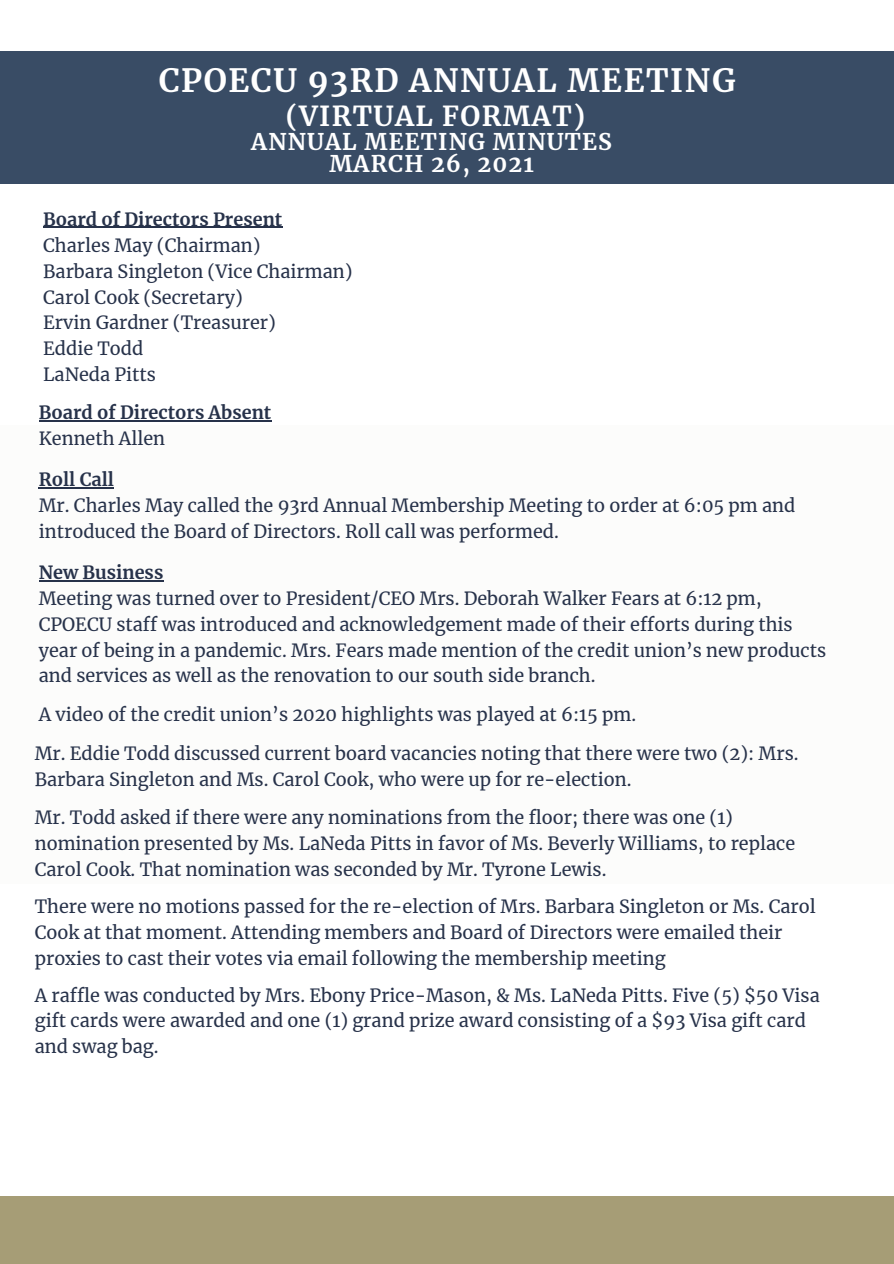
<style>
.page{position:relative;width:894px;height:1264px;background:#fff}
.page>*{position:absolute;margin:0;border:0;box-sizing:border-box;transform-origin:0 0}
.t1{font:700 31.8px "Merriweather";letter-spacing:.05em;color:#fff}
.t2{font:700 27.3px "Merriweather";letter-spacing:.05em;color:#fff}
.t3{font:700 22.8px "Merriweather";letter-spacing:.05em;color:#fff}
.t4{font:18px/26px "Merriweather";color:#27324a}
.t5{font:700 18px "Merriweather";color:#27324a}
</style>
<div class="page">
<div style="left:0;top:52px;width:893px;height:131px;background:#394c65"></div>
<div style="left:0;top:426px;width:893px;height:457px;background:#fcfcfb"></div>
<div style="left:0;top:1196px;width:893px;height:67px;background:#a69d76"></div>
<hr style="left:43px;top:227px;width:239px;height:1px;background:#27324a">
<hr style="left:39px;top:580px;width:124px;height:1px;background:#27324a">
<hr style="left:39px;top:420px;width:232px;height:1px;background:#27324a">
<hr style="left:39px;top:487px;width:75px;height:1px;background:#27324a">
<p class="t1" style="left:159px;top:60px;width:578px">CPOECU 93RD ANNUAL MEETING</p>
<p class="t2" style="left:285px;top:99px;width:301px">(VIRTUAL FORMAT)</p>
<p class="t3" style="left:251px;top:127px;width:362px">ANNUAL MEETING MINUTES</p>
<p class="t3" style="left:329px;top:150px;width:206px">MARCH 26, 2021</p>
<p class="t5" style="left:43px;top:208px;width:240px">Board of Directors Present</p>
<p class="t4" style="left:43px;top:232px;width:219px">Charles May (Chairman)</p>
<p class="t4" style="left:43px;top:258px;width:311px">Barbara Singleton (Vice Chairman)</p>
<p class="t4" style="left:43px;top:284px;width:201px">Carol Cook (Secretary)</p>
<p class="t4" style="left:43px;top:310px;width:234px">Ervin Gardner (Treasurer)</p>
<p class="t4" style="left:43px;top:336px;width:101px">Eddie Todd</p>
<p class="t4" style="left:43px;top:362px;width:114px">LaNeda Pitts</p>
<p class="t5" style="left:39px;top:401px;width:234px">Board of Directors Absent</p>
<p class="t4" style="left:39px;top:425px;width:128px">Kenneth Allen</p>
<p class="t5" style="left:39px;top:468px;width:77px">Roll Call</p>
<p class="t4" style="left:39px;top:492px;width:758px">Mr. Charles May called the 93rd Annual Membership Meeting to order at 6:05 pm and introduced the Board of Directors. Roll call was performed.</p>
<p class="t5" style="left:39px;top:561px;width:126px">New Business</p>
<p class="t4" style="left:39px;top:585px;width:788px">Meeting was turned over to President/CEO Mrs. Deborah Walker Fears at 6:12 pm, CPOECU staff was introduced and acknowledgement made of their efforts during this year of being in a pandemic. Mrs. Fears made mention of the credit union’s new products and services as well as the renovation to our south side branch.</p>
<p class="t4" style="left:39px;top:702px;width:598px">A video of the credit union’s 2020 highlights was played at 6:15 pm.</p>
<p class="t4" style="left:35px;top:741px;width:765px">Mr. Eddie Todd discussed current board vacancies noting that there were two (2): Mrs.<br>Barbara Singleton and Ms. Carol Cook, who were up for re-election.</p>
<p class="t4" style="left:35px;top:805px;width:761px">Mr. Todd asked if there were any nominations from the floor; there was one (1) nomination presented by Ms. LaNeda Pitts in favor of Ms. Beverly Williams, to replace<br>Carol Cook. That nomination was seconded by Mr. Tyrone Lewis.</p>
<p class="t4" style="left:35px;top:893px;width:782px">There were no motions passed for the re-election of Mrs. Barbara Singleton or Ms. Carol<br>Cook at that moment. Attending members and Board of Directors were emailed their proxies to cast their votes via email following the membership meeting</p>
<p class="t4" style="left:35px;top:982px;width:786px">A raffle was conducted by Mrs. Ebony Price-Mason, &amp; Ms. LaNeda Pitts. Five (5) $50 Visa gift cards were awarded and one (1) grand prize award consisting of a $93 Visa gift card and swag bag.</p>
</div>
